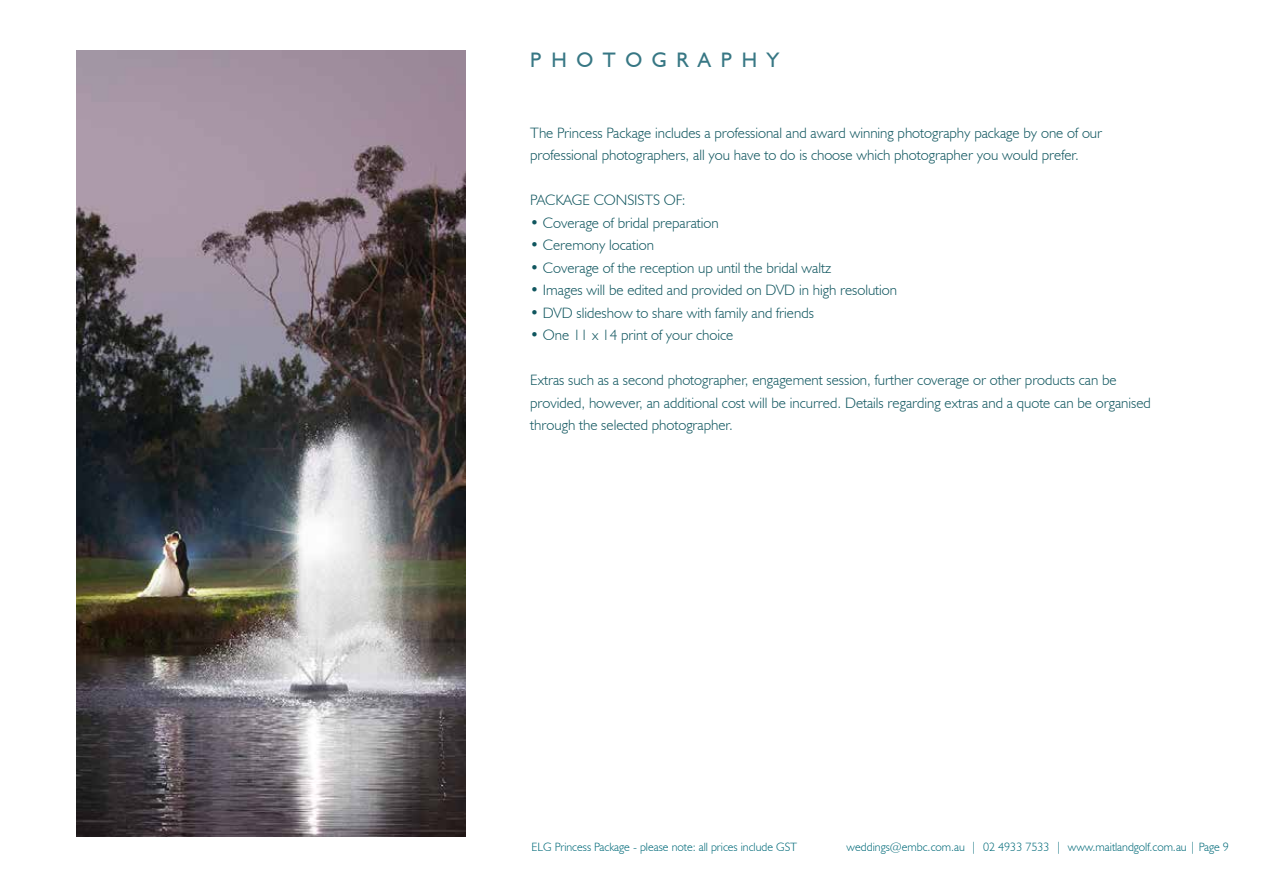
<style>
.page{position:relative;width:1263px;height:893px;background:#fff}
.page>*{position:absolute;margin:0;border:0;box-sizing:border-box;transform-origin:0 0}
.t1{font:21px "Humanist 521 BT";letter-spacing:.46em;color:#377784}
.t2{font:300 15px/22.5px "Humanist 521 BT";color:#10565f}
.t3{font:300 12px "Humanist 521 BT";color:#006a79}
</style>
<div class="page">
<img style="left:77px;top:50px;width:388px;height:786px">
<h1 class="t1" style="left:530px;top:47px;width:116px">PHO TOG</h1>
<h1 class="t1" style="left:676px;top:47px;width:101px">RAPHY</h1>
<p class="t2" style="left:530px;top:121px;width:573px">The Princess Package includes a professional and award winning photography package by one of our professional photographers, all you have to do is choose which photographer you would prefer.</p>
<p class="t2" style="left:530px;top:188px;width:17px">Package</p>
<p class="t2" style="left:594px;top:188px;width:10px">consists</p>
<p class="t2" style="left:664px;top:188px;width:23px">of :</p>
<p class="t2" style="left:530px;top:211px;width:190px">• Coverage of bridal preparation</p>
<p class="t2" style="left:530px;top:233px;width:125px">• Ceremony location</p>
<p class="t2" style="left:530px;top:256px;width:302px">• Coverage of the reception up until the bridal waltz</p>
<p class="t2" style="left:530px;top:278px;width:368px">• Images will be edited and provided on DVD in high resolution</p>
<p class="t2" style="left:530px;top:301px;width:285px">• DVD slideshow to share with family and friends</p>
<p class="t2" style="left:530px;top:323px;width:205px">• One 11 x 14 print of your choice</p>
<p class="t2" style="left:530px;top:368px;width:622px">Extras such as a second photographer, engagement session, further coverage or other products can be provided, however, an additional cost will be incurred. Details regarding extras and a quote can be organised through the selected photographer.</p>
<p class="t3" style="left:531px;top:840px;width:267px">ELG Princess Package - please note: all prices include GST</p>
<p class="t3" style="left:847px;top:840px;width:384px">weddings@embc.com.au | 02 4933 7533 | www.maitlandgolf.com.au | Page 9</p>
</div>
